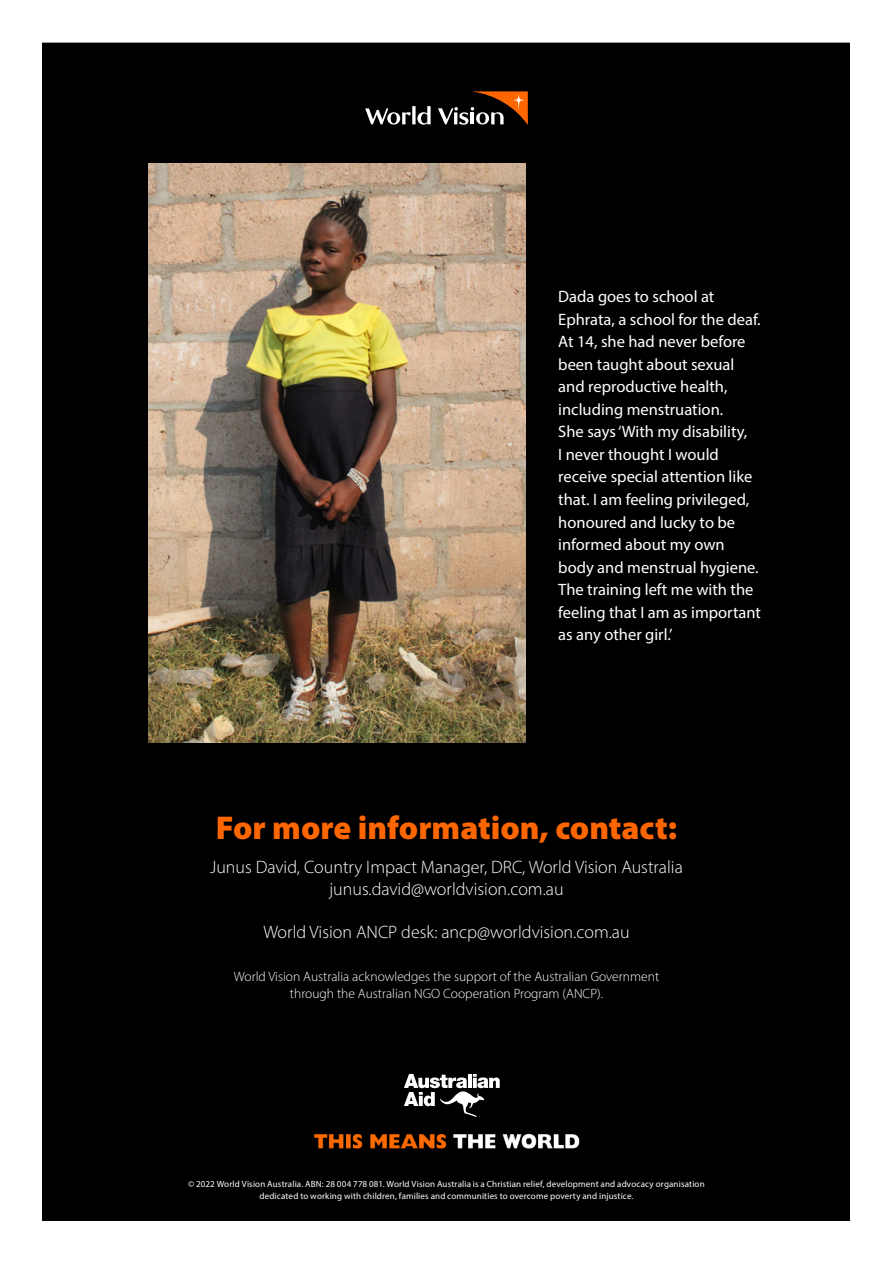
<style>
.page{position:relative;width:893px;height:1263px;background:#fff}
.page>*{position:absolute;margin:0;border:0;box-sizing:border-box;transform-origin:0 0}
.t1{font:900 33px "Myriad Pro";color:#f60}
.t2{font:300 18px/21.6px "Myriad Pro";color:#fff;text-align:center}
.t3{font:16.5px/22.5px "Myriad Pro";color:#fff}
.t4{font:300 13.5px/16.2px "Myriad Pro";color:#fff;text-align:center}
.t5{font:9px/12px "Myriad Pro";letter-spacing:.015em;color:#fff;text-align:center}
</style>
<div class="page">
<div style="left:43px;top:43px;width:807px;height:1177px;background:#000"></div>
<img style="left:313px;top:1133px;width:267px;height:16px">
<svg style="left:365px;top:91px;width:163px;height:34px"></svg>
<svg style="left:404px;top:1074px;width:96px;height:43px"></svg>
<img style="left:149px;top:164px;width:376px;height:579px">
<p class="t3" style="left:558px;top:285px;width:204px">Dada goes to school at<br>Ephrata, a school for the deaf.<br>At 14, she had never before been taught about sexual and reproductive health, including menstruation.<br>She says ‘With my disability,<br>I never thought I would receive special attention like that. I am feeling privileged, honoured and lucky to be informed about my own body and menstrual hygiene.<br>The training left me with the feeling that I am as important as any other girl.’</p>
<h1 class="t1" style="left:216px;top:806px;width:463px">For more information, contact:</h1>
<p class="t2" style="left:210px;top:856px;width:474px">Junus David, Country Impact Manager, DRC, World Vision Australia junus.david@worldvision.com.au</p>
<p class="t2" style="left:263px;top:921px;width:368px">World Vision ANCP desk: ancp@worldvision.com.au</p>
<p class="t4" style="left:234px;top:969px;width:427px">World Vision Australia acknowledges the support of the Australian Government through the Australian NGO Cooperation Program (ANCP).</p>
<p class="t5" style="left:188px;top:1178px;width:518px">© 2022 World Vision Australia. ABN: 28 004 778 081. World Vision Australia is a Christian relief, development and advocacy organisation dedicated to working with children, families and communities to overcome poverty and injustice.</p>
</div>
